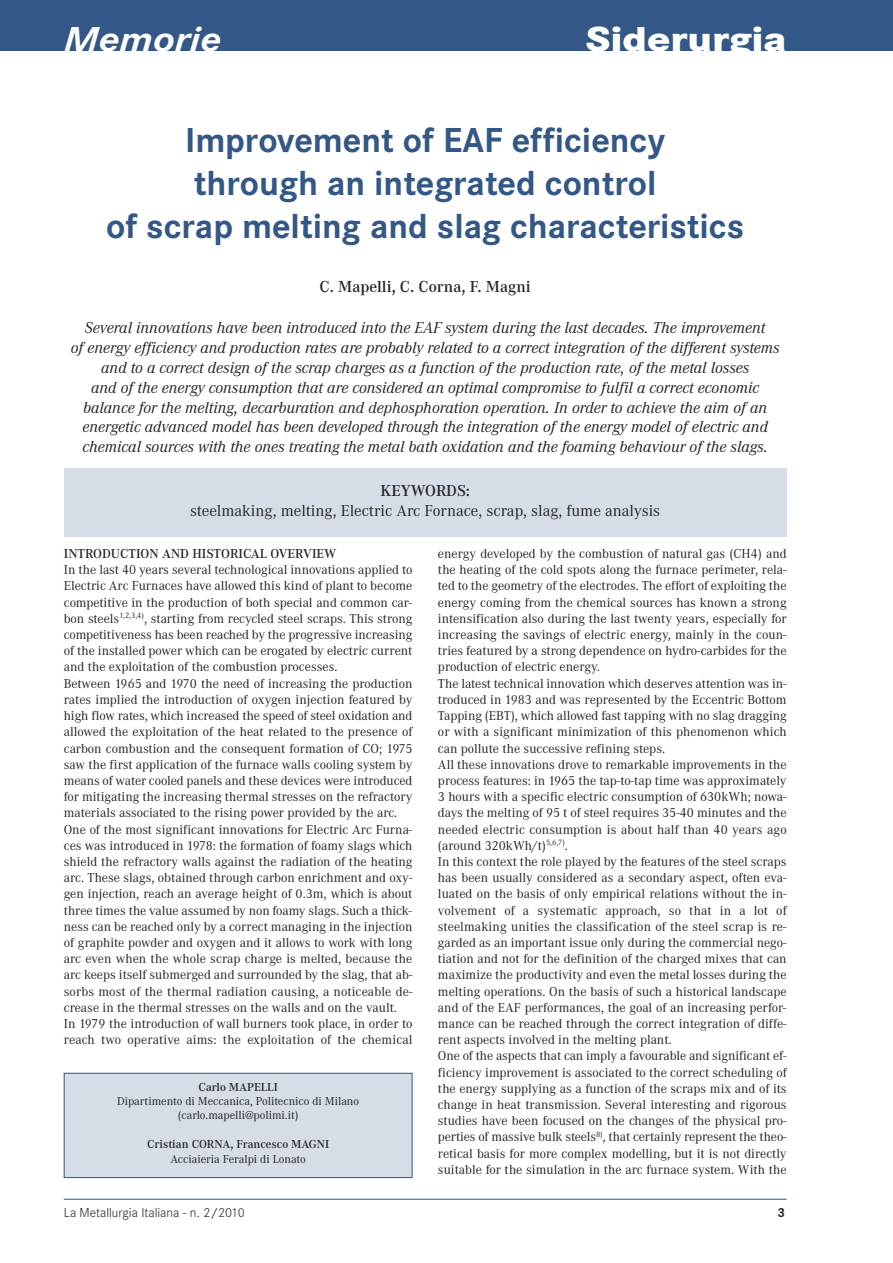
<style>
.page{position:relative;width:893px;height:1263px;background:#fff}
.page>*{position:absolute;margin:0;border:0;box-sizing:border-box;transform-origin:0 0}
.t1{font:700 36px/43.2px "Corporate S";color:#335786;text-align:center}
.t2{font:800 36px "Corporate S";color:#fff;scale:1.14 1}
.t3{font:italic 700 36px "Corporate S";color:#fff;scale:1.14 1}
.t4{font:italic 16.5px/19.8px "Corporate A";color:#272627;text-align:center}
.t5{font:16.5px "Corporate A";color:#272627}
.t6{font:600 16.5px "Corporate A";color:#272627}
.t7{font:13.5px/16.2px "Corporate A";color:#272627}
.t8{font:600 13.5px "Corporate A";color:#272627}
.t9{font:300 13.5px "Corporate S";color:#272627}
.t10{font:700 13.5px "Corporate S";color:#272627}
.t11{font:12px/14.4px "Corporate A";color:#272627;text-align:center}
.t12{font:600 12px "Corporate A";color:#272627}
</style>
<div class="page">
<div style="left:0;top:0;width:893px;height:51px;background:#335786"></div>
<hr style="left:64px;top:1199px;width:723px;height:1px;background:#335786">
<div style="left:64px;top:468px;width:723px;height:69px;background:#d6dde7"></div>
<div style="left:65px;top:1073px;width:347px;height:104px;background:#d6dde7"></div>
<div style="left:64px;top:1073px;width:348px;height:105px;border:1px solid #335786"></div>
<h1 class="t3" style="left:64px;top:18px;width:140px">Memorie</h1>
<h1 class="t2" style="left:585px;top:18px;width:178px">Siderurgia</h1>
<h1 class="t1" style="left:106px;top:118px;width:639px">Improvement of EAF efficiency<br>through an integrated control<br>of scrap melting and slag characteristics</h1>
<p class="t6" style="left:320px;top:277px;width:213px">C. Mapelli, C. Corna, F. Magni</p>
<p class="t4" style="left:71px;top:318px;width:710px">Several innovations have been introduced into the EAF system during the last decades. The improvement<br>of energy efficiency and production rates are probably related to a correct integration of the different systems and to a correct design of the scrap charges as a function of the production rate, of the metal losses<br>and of the energy consumption that are considered an optimal compromise to fulfil a correct economic balance for the melting, decarburation and dephosphoration operation. In order to achieve the aim of an energetic advanced model has been developed through the integration of the energy model of electric and chemical sources with the ones treating the metal bath oxidation and the foaming behaviour of the slags.</p>
<p class="t6" style="left:380px;top:481px;width:91px">KEYWORDS:</p>
<p class="t5" style="left:190px;top:501px;width:472px">steelmaking, melting, Electric Arc Fornace, scrap, slag, fume analysis</p>
<p class="t8" style="left:64px;top:545px;width:274px">INTRODUCTION AND HISTORICAL OVERVIEW</p>
<p class="t7" style="left:64px;top:561px;width:350px">In the last 40 years several technological innovations applied to Electric Arc Furnaces have allowed this kind of plant to become competitive in the production of both special and common car&shy;bon steels<sup>1,2,3,4)</sup>, starting from recycled steel scraps. This strong competitiveness has been reached by the progressive increasing of the installed power which can be erogated by electric current and the exploitation of the combustion processes.<br>Between 1965 and 1970 the need of increasing the production rates implied the introduction of oxygen injection featured by high flow rates, which increased the speed of steel oxidation and allowed the exploitation of the heat related to the presence of carbon combustion and the consequent formation of CO; 1975 saw the first application of the furnace walls cooling system by means of water cooled panels and these devices were introduced for mitigating the increasing thermal stresses on the refractory materials associated to the rising power provided by the arc.<br>One of the most significant innovations for Electric Arc Furna&shy;ces was introduced in 1978: the formation of foamy slags which shield the refractory walls against the radiation of the heating arc. These slags, obtained through carbon enrichment and oxy&shy;gen injection, reach an average height of 0.3m, which is about three times the value assumed by non foamy slags. Such a thick&shy;ness can be reached only by a correct managing in the injection of graphite powder and oxygen and it allows to work with long arc even when the whole scrap charge is melted, because the arc keeps itself submerged and surrounded by the slag, that ab&shy;sorbs most of the thermal radiation causing, a noticeable de&shy;crease in the thermal stresses on the walls and on the vault.<br>In 1979 the introduction of wall burners took place, in order to reach two operative aims: the exploitation of the chemical</p>
<p class="t12" style="left:198px;top:1079px;width:81px">Carlo MAPELLI</p>
<p class="t11" style="left:117px;top:1094px;width:244px">Dipartimento di Meccanica, Politecnico di Milano (carlo.mapelli@polimi.it)</p>
<p class="t12" style="left:147px;top:1137px;width:184px">Cristian CORNA, Francesco MAGNI</p>
<p class="t11" style="left:170px;top:1151px;width:137px">Acciaieria Feralpi di Lonato</p>
<p class="t7" style="left:438px;top:545px;width:350px">energy developed by the combustion of natural gas (CH4) and the heating of the cold spots along the furnace perimeter, rela&shy;ted to the geometry of the electrodes. The effort of exploiting the energy coming from the chemical sources has known a strong intensification also during the last twenty years, especially for increasing the savings of electric energy, mainly in the coun&shy;tries featured by a strong dependence on hydro-carbides for the production of electric energy.<br>The latest technical innovation which deserves attention was in&shy;troduced in 1983 and was represented by the Eccentric Bottom Tapping (EBT), which allowed fast tapping with no slag dragging or with a significant minimization of this phenomenon which can pollute the successive refining steps.<br>All these innovations drove to remarkable improvements in the process features: in 1965 the tap-to-tap time was approximately 3 hours with a specific electric consumption of 630kWh; nowa&shy;days the melting of 95 t of steel requires 35-40 minutes and the needed electric consumption is about half than 40 years ago (around 320kWh/t)<sup>5,6,7)</sup>.<br>In this context the role played by the features of the steel scraps has been usually considered as a secondary aspect, often eva&shy;luated on the basis of only empirical relations without the in&shy;volvement of a systematic approach, so that in a lot of steelmaking unities the classification of the steel scrap is re&shy;garded as an important issue only during the commercial nego&shy;tiation and not for the definition of the charged mixes that can maximize the productivity and even the metal losses during the melting operations. On the basis of such a historical landscape and of the EAF performances, the goal of an increasing perfor&shy;mance can be reached through the correct integration of diffe&shy;rent aspects involved in the melting plant.<br>One of the aspects that can imply a favourable and significant ef&shy;ficiency improvement is associated to the correct scheduling of the energy supplying as a function of the scraps mix and of its change in heat transmission. Several interesting and rigorous studies have been focused on the changes of the physical pro&shy;perties of massive bulk steels<sup>8)</sup>, that certainly represent the theo&shy;retical basis for more complex modelling, but it is not directly suitable for the simulation in the arc furnace system. With the</p>
<p class="t9" style="left:64px;top:1204px;width:182px">La Metallurgia Italiana - n. 2/2010</p>
<p class="t10" style="left:778px;top:1204px;width:9px">3</p>
</div>
